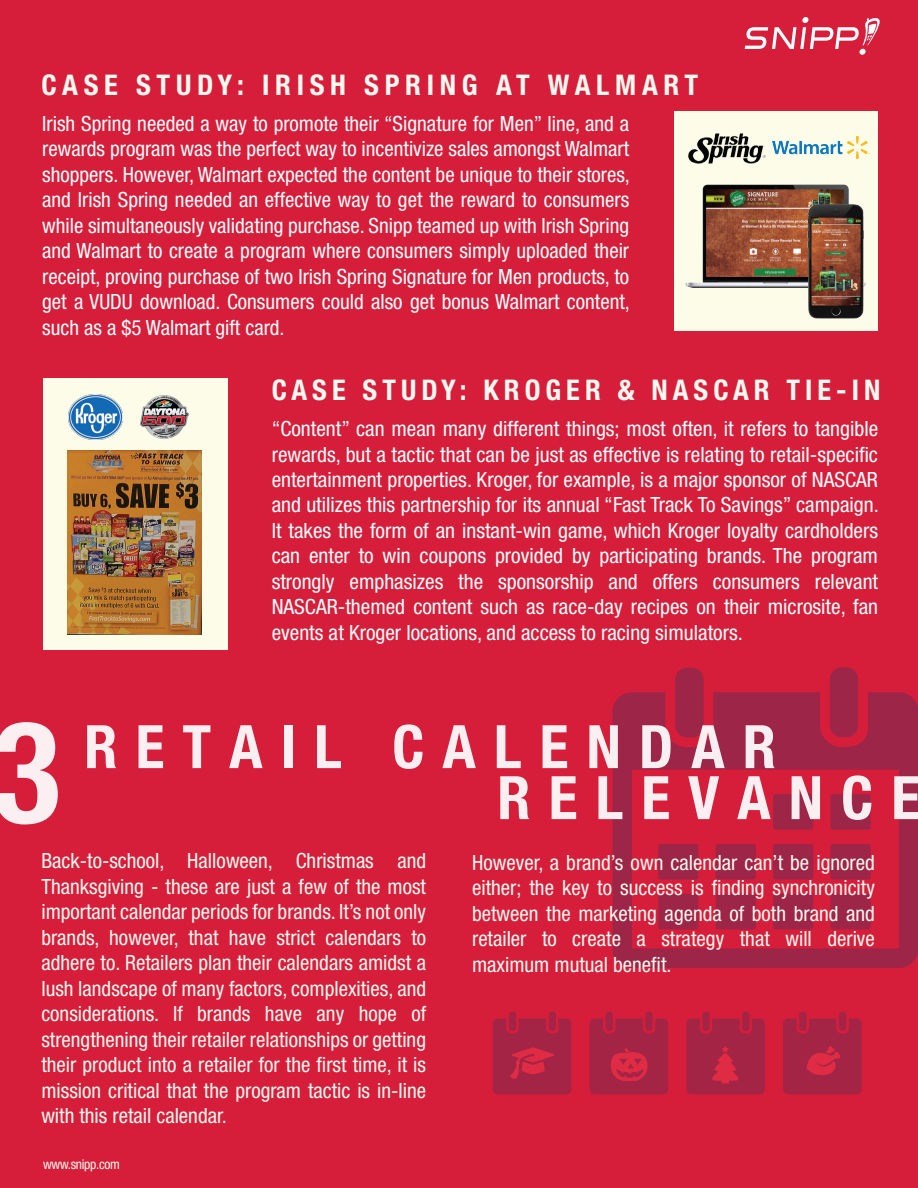
<style>
.page{position:relative;width:918px;height:1188px;background:#d61e3b}
.page>*{position:absolute;margin:0;border:0;box-sizing:border-box;transform-origin:0 0}
.t1{font:700 condensed 141.75px "Helvetica Neue LT Std";color:#fff}
.t2{font:700 condensed 60px/51px "Helvetica Neue LT Std";letter-spacing:.3em;color:#fff}
.t3{font:700 condensed 28.5px "Helvetica Neue LT Std";letter-spacing:.2em;color:#fef9f1}
.t4{font:700 condensed 28.5px "Helvetica Neue LT Std";letter-spacing:.18em;color:#fef9f1}
.t5{font:condensed 21px/25.5px "Helvetica Neue LT Std";color:#fff;text-align:justify}
.t6{font:condensed 21px/25.5px "Helvetica Neue LT Std";color:#fef9f1;text-align:justify}
.t7{font:condensed 13.5px "Helvetica Neue LT Std";letter-spacing:-.025em;color:#fef9ed}
</style>
<div class="page">
<div style="left:859px;top:49px;width:7px;height:6px;background:#fff;border-radius:3px"></div>
<svg style="left:745px;top:17px;width:135px;height:32px"></svg>
<div style="left:675px;top:668px;width:29px;height:69px;background:#9d2547;border-radius:12px"></div>
<div style="left:830px;top:667px;width:28px;height:70px;background:#9d2547;border-radius:12px"></div>
<svg style="left:612px;top:692px;width:306px;height:276px"></svg>
<div style="left:773px;top:794px;width:40px;height:36px;background:#9d2547;border-radius:3px"></div>
<div style="left:830px;top:794px;width:41px;height:36px;background:#9d2547;border-radius:3px"></div>
<div style="left:658px;top:844px;width:40px;height:36px;background:#9d2547;border-radius:3px"></div>
<div style="left:716px;top:844px;width:40px;height:36px;background:#9d2547;border-radius:3px"></div>
<div style="left:773px;top:844px;width:40px;height:36px;background:#9d2547;border-radius:3px"></div>
<div style="left:830px;top:844px;width:41px;height:36px;background:#9d2547;border-radius:3px"></div>
<div style="left:658px;top:894px;width:40px;height:35px;background:#9d2547;border-radius:3px"></div>
<div style="left:716px;top:894px;width:40px;height:35px;background:#9d2547;border-radius:3px"></div>
<div style="left:773px;top:894px;width:40px;height:35px;background:#9d2547;border-radius:3px"></div>
<div style="left:830px;top:894px;width:41px;height:35px;background:#9d2547;border-radius:3px"></div>
<div style="left:43px;top:378px;width:185px;height:271px;background:#fdfce8"></div>
<div style="left:674px;top:111px;width:204px;height:220px;background:#fdfce8"></div>
<img style="left:688px;top:133px;width:78px;height:31px">
<img style="left:772px;top:136px;width:97px;height:23px">
<img style="left:685px;top:184px;width:181px;height:104px">
<img style="left:706px;top:190px;width:138px;height:87px">
<img style="left:808px;top:204px;width:57px;height:115px">
<img style="left:812px;top:218px;width:49px;height:88px">
<img style="left:67px;top:450px;width:134px;height:184px">
<img style="left:68px;top:395px;width:54px;height:44px">
<img style="left:140px;top:396px;width:49px;height:42px">
<div style="left:509px;top:1012px;width:7px;height:19px;background:#a42446;border-radius:3px"></div>
<div style="left:549px;top:1012px;width:7px;height:19px;background:#a42446;border-radius:3px"></div>
<svg style="left:493px;top:1019px;width:78px;height:75px"></svg>
<div style="left:606px;top:1012px;width:7px;height:19px;background:#a42446;border-radius:3px"></div>
<div style="left:645px;top:1012px;width:8px;height:19px;background:#a42446;border-radius:3px"></div>
<svg style="left:589px;top:1019px;width:79px;height:75px"></svg>
<div style="left:702px;top:1012px;width:8px;height:19px;background:#a42446;border-radius:3px"></div>
<div style="left:742px;top:1012px;width:7px;height:19px;background:#a42446;border-radius:3px"></div>
<svg style="left:686px;top:1019px;width:79px;height:75px"></svg>
<div style="left:799px;top:1012px;width:7px;height:19px;background:#a42446;border-radius:3px"></div>
<div style="left:839px;top:1012px;width:7px;height:19px;background:#a42446;border-radius:3px"></div>
<svg style="left:783px;top:1019px;width:79px;height:75px"></svg>
<h3 class="t3" style="left:42px;top:68px;width:658px">CASE STUDY: IRISH SPRING AT WALMART</h3>
<p class="t5" style="left:42px;top:110px;width:589px">Irish Spring needed a way to promote their “Signature for Men” line, and a rewards program was the perfect way to incentivize sales amongst Walmart shoppers. However, Walmart expected the content be unique to their stores, and Irish Spring needed an effective way to get the reward to consumers while simultaneously validating purchase. Snipp teamed up with Irish Spring and Walmart to create a program where consumers simply uploaded their receipt, proving purchase of two Irish Spring Signature for Men products, to get a VUDU download. Consumers could also get bonus Walmart content, such as a $5 Walmart gift card.</p>
<h3 class="t4" style="left:272px;top:372px;width:610px">CASE STUDY: KROGER &amp; NASCAR TIE-IN</h3>
<p class="t5" style="left:272px;top:416px;width:609px">“Content” can mean many different things; most often, it refers to tangible rewards, but a tactic that can be just as effective is relating to retail-specific entertainment properties. Kroger, for example, is a major sponsor of NASCAR and utilizes this partnership for its annual “Fast Track To Savings” campaign.<br>It takes the form of an instant-win game, which Kroger loyalty cardholders can enter to win coupons provided by participating brands. The program strongly emphasizes the sponsorship and offers consumers relevant NASCAR-themed content such as race-day recipes on their microsite, fan events at Kroger locations, and access to racing simulators.</p>
<h1 class="t1" style="left:-7px;top:686px;width:70px">3</h1>
<h2 class="t2" style="left:497px;top:721px;width:424px;text-indent:-413px">RETAIL CALENDAR<br>RELEVANCE</h2>
<p class="t6" style="left:41px;top:848px;width:386px">Back-to-school, Halloween, Christmas and Thanksgiving - these are just a few of the most important calendar periods for brands. It’s not only brands, however, that have strict calendars to adhere to. Retailers plan their calendars amidst a lush landscape of many factors, complexities, and considerations. If brands have any hope of strengthening their retailer relationships or getting their product into a retailer for the first time, it is mission critical that the program tactic is in-line with this retail calendar.</p>
<p class="t7" style="left:43px;top:1157px;width:78px">www.snipp.com</p>
<p class="t6" style="left:472px;top:849px;width:404px">However, a brand’s own calendar can’t be ignored either; the key to success is finding synchronicity between the marketing agenda of both brand and retailer to create a strategy that will derive maximum mutual benefit.</p>
</div>
